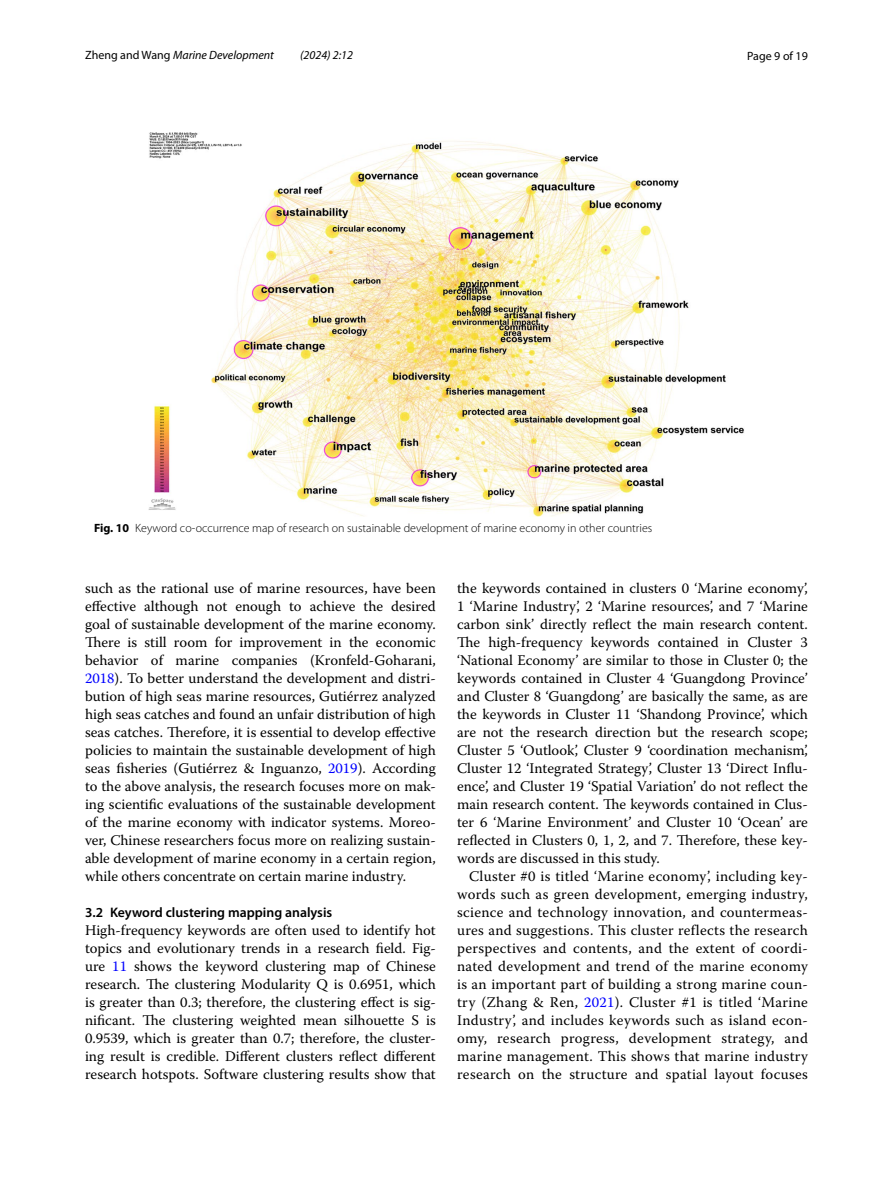
<style>
.page{position:relative;width:893px;height:1187px;background:#fff}
.page>*{position:absolute;margin:0;border:0;box-sizing:border-box;transform-origin:0 0}
.t1{font:14.7px/18px "Warnock Pro";color:#000;text-align:justify}
.t2{font:600 13.8px "Myriad Pro";color:#000}
.t3{font:300 12px "Myriad Pro";color:#000}
.t4{font:italic 12px "Myriad Pro";color:#000}
.t5{font:12px "Myriad Pro";color:#000}
.s1{font-style:normal}
.s2{font-weight:700}
.s3{color:#00f}
</style>
<div class="page">
<img style="left:149px;top:133px;width:595px;height:384px">
<p class="t4" style="left:85px;top:48px;width:190px"><span class="s1">Zheng and Wang</span> Marine Development</p>
<p class="t4" style="left:300px;top:48px;width:54px">(2024) 2:12</p>
<p class="t5" style="left:747px;top:48px;width:62px">Page 9 of 19</p>
<p class="t3" style="left:94px;top:521px;width:560px"><span class="s2">Fig. 10</span> Keyword co-occurrence map of research on sustainable development of marine economy in other countries</p>
<p class="t1" style="left:85px;top:578px;width:352px">such as the rational use of marine resources, have been effective although not enough to achieve the desired goal of sustainable development of the marine economy.<br>There is still room for improvement in the economic behavior of marine companies (Kronfeld-Goharani, <span class="s3">2018</span>). To better understand the development and distri&shy;bution of high seas marine resources, Gutiérrez analyzed high seas catches and found an unfair distribution of high seas catches. Therefore, it is essential to develop effective policies to maintain the sustainable development of high seas fisheries (Gutiérrez &amp; Inguanzo, <span class="s3">2019</span>). According to the above analysis, the research focuses more on mak&shy;ing scientific evaluations of the sustainable development of the marine economy with indicator systems. Moreo&shy;ver, Chinese researchers focus more on realizing sustain&shy;able development of marine economy in a certain region, while others concentrate on certain marine industry.</p>
<p class="t2" style="left:85px;top:903px;width:249px">3.2 Keyword clustering mapping analysis</p>
<p class="t1" style="left:85px;top:920px;width:352px">High-frequency keywords are often used to identify hot topics and evolutionary trends in a research field. Fig&shy;ure <span class="s3">11</span> shows the keyword clustering map of Chinese research. The clustering Modularity Q is 0.6951, which is greater than 0.3; therefore, the clustering effect is sig&shy;nificant. The clustering weighted mean silhouette S is 0.9539, which is greater than 0.7; therefore, the cluster&shy;ing result is credible. Different clusters reflect different research hotspots. Software clustering results show that</p>
<p class="t1" style="left:457px;top:578px;width:352px">the keywords contained in clusters 0 ‘Marine economy’, 1 ‘Marine Industry’, 2 ‘Marine resources’, and 7 ‘Marine carbon sink’ directly reflect the main research content.<br>The high-frequency keywords contained in Cluster 3 ‘National Economy’ are similar to those in Cluster 0; the keywords contained in Cluster 4 ‘Guangdong Province’ and Cluster 8 ‘Guangdong’ are basically the same, as are the keywords in Cluster 11 ‘Shandong Province’, which are not the research direction but the research scope; Cluster 5 ‘Outlook’, Cluster 9 ‘coordination mechanism’, Cluster 12 ‘Integrated Strategy’, Cluster 13 ‘Direct Influ&shy;ence’, and Cluster 19 ‘Spatial Variation’ do not reflect the main research content. The keywords contained in Clus&shy;ter 6 ‘Marine Environment’ and Cluster 10 ‘Ocean’ are reflected in Clusters 0, 1, 2, and 7. Therefore, these key&shy;words are discussed in this study.</p>
<p class="t1" style="left:457px;top:866px;width:352px;text-indent:12px">Cluster #0 is titled ‘Marine economy’, including key&shy;words such as green development, emerging industry, science and technology innovation, and countermeas&shy;ures and suggestions. This cluster reflects the research perspectives and contents, and the extent of coordi&shy;nated development and trend of the marine economy is an important part of building a strong marine coun&shy;try (Zhang &amp; Ren, <span class="s3">2021</span>). Cluster #1 is titled ‘Marine Industry’, and includes keywords such as island econ&shy;omy, research progress, development strategy, and marine management. This shows that marine industry research on the structure and spatial layout focuses</p>
</div>
